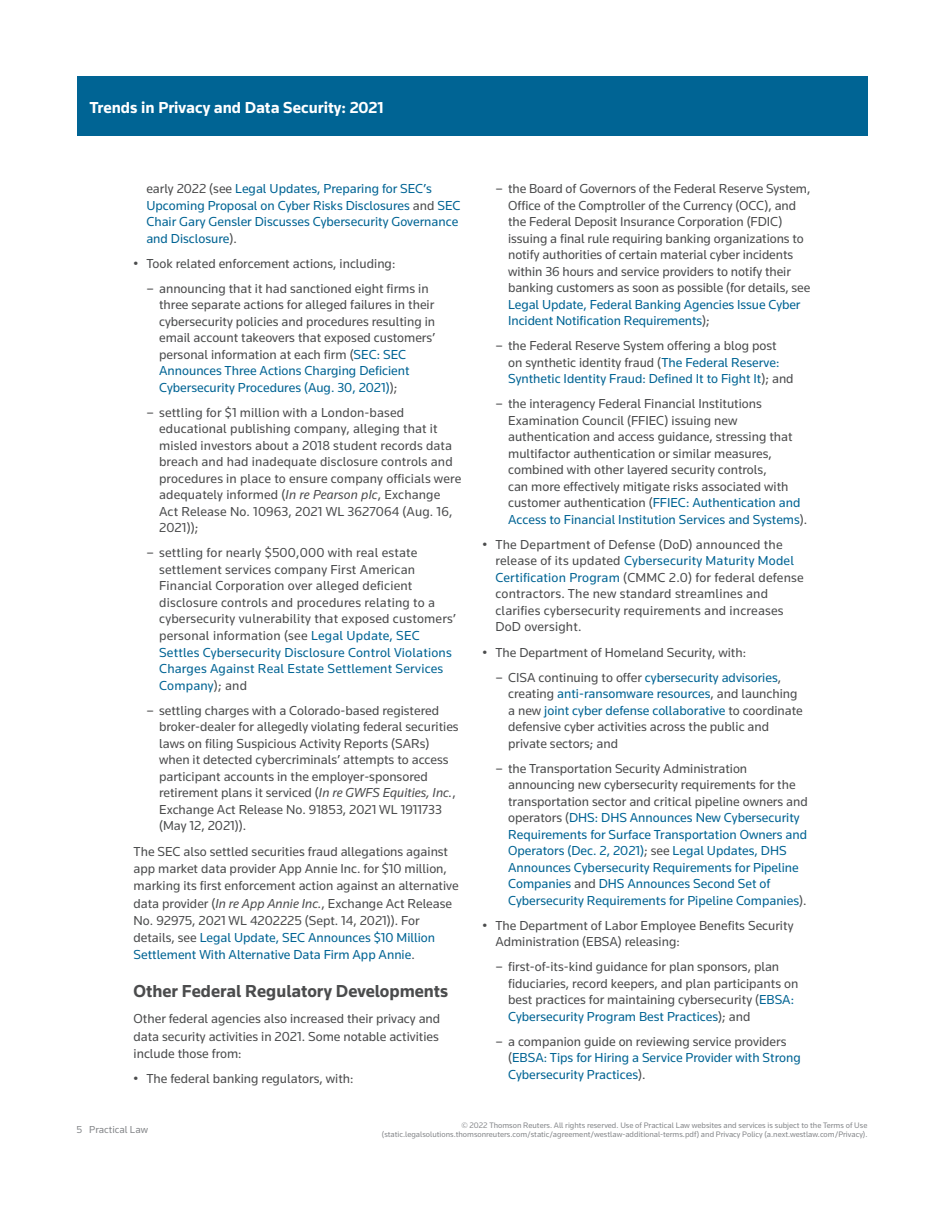
<style>
.page{position:relative;width:944px;height:1214px;background:#fff}
.page>*{position:absolute;margin:0;border:0;box-sizing:border-box;transform-origin:0 0}
.t1{font:700 18px "Knowledge";color:#4b4c4d}
.t2{font:700 16.5px "Knowledge";color:#fff}
.t3{font:13.5px/16.5px "Knowledge";color:#4b4c4d}
.t4{font:13.5px/16.5px "Knowledge";color:#006494}
.t5{font:10.5px "Knowledge";color:#86888b}
.t6{font:8.25px/9.8px "Knowledge";color:#86888b;text-align:right}
.s1{color:#4b4c4d}
.s2{color:#006494}
.s3{font-style:italic}
</style>
<div class="page">
<div style="left:77px;top:77px;width:790px;height:59px;background:#006494"></div>
<p class="t2" style="left:89px;top:97px;width:296px">Trends in Privacy and Data Security: 2021</p>
<p class="t4" style="left:146px;top:180px;width:315px"><span class="s1">early 2022 (see</span> Legal Updates, Preparing for SEC’s Upcoming Proposal on Cyber Risks Disclosures <span class="s1">and</span> SEC Chair Gary Gensler Discusses Cybersecurity Governance and Disclosure<span class="s1">).</span></p>
<p class="t3" style="left:134px;top:255px;width:263px">• Took related enforcement actions, including:</p>
<p class="t3" style="left:159px;top:280px;width:277px;text-indent:-13px">– announcing that it had sanctioned eight firms in three separate actions for alleged failures in their cybersecurity policies and procedures resulting in email account takeovers that exposed customers’ personal information at each firm (<span class="s2">SEC: SEC Announces Three Actions Charging Deficient Cybersecurity Procedures (Aug. 30, 2021)</span>);</p>
<p class="t3" style="left:159px;top:404px;width:304px;text-indent:-13px">– settling for $1 million with a London-based educational publishing company, alleging that it misled investors about a 2018 student records data breach and had inadequate disclosure controls and procedures in place to ensure company officials were adequately informed (<span class="s3">In re Pearson plc</span>, Exchange Act Release No. 10963, 2021 WL 3627064 (Aug. 16, 2021));</p>
<p class="t3" style="left:159px;top:544px;width:298px;text-indent:-13px">– settling for nearly $500,000 with real estate settlement services company First American Financial Corporation over alleged deficient disclosure controls and procedures relating to a cybersecurity vulnerability that exposed customers’ personal information (see <span class="s2">Legal Update, SEC Settles Cybersecurity Disclosure Control Violations Charges Against Real Estate Settlement Services Company</span>); and</p>
<p class="t3" style="left:159px;top:701px;width:301px;text-indent:-13px">– settling charges with a Colorado-based registered broker-dealer for allegedly violating federal securities laws on filing Suspicious Activity Reports (SARs) when it detected cybercriminals’ attempts to access participant accounts in the employer-sponsored retirement plans it serviced (<span class="s3">In re GWFS Equities, Inc.</span>, Exchange Act Release No. 91853, 2021 WL 1911733 (May 12, 2021)).</p>
<p class="t3" style="left:134px;top:842px;width:326px;line-height:17.2px">The SEC also settled securities fraud allegations against app market data provider App Annie Inc. for $10 million, marking its first enforcement action against an alternative data provider (<span class="s3">In re App Annie Inc.</span>, Exchange Act Release No. 92975, 2021 WL 4202225 (Sept. 14, 2021)). For details, see <span class="s2">Legal Update, SEC Announces $10 Million Settlement With Alternative Data Firm App Annie</span>.</p>
<h1 class="t1" style="left:134px;top:980px;width:316px">Other Federal Regulatory Developments</h1>
<p class="t3" style="left:134px;top:1009px;width:308px;line-height:17.2px;text-align:justify">Other federal agencies also increased their privacy and data security activities in 2021. Some notable activities include those from:</p>
<p class="t3" style="left:134px;top:1069px;width:221px">• The federal banking regulators, with:</p>
<p class="t3" style="left:508px;top:180px;width:304px;text-indent:-13px">– the Board of Governors of the Federal Reserve System, Office of the Comptroller of the Currency (OCC), and the Federal Deposit Insurance Corporation (FDIC) issuing a final rule requiring banking organizations to notify authorities of certain material cyber incidents within 36 hours and service providers to notify their banking customers as soon as possible (for details, see</p>
<p class="t4" style="left:508px;top:296px;width:294px">Legal Update, Federal Banking Agencies Issue Cyber<br>Incident Notification Requirements<span class="s1">);</span></p>
<p class="t3" style="left:508px;top:337px;width:287px;text-indent:-13px">– the Federal Reserve System offering a blog post on synthetic identity fraud (<span class="s2">The Federal Reserve:<br>Synthetic Identity Fraud: Defined It to Fight It</span>); and</p>
<p class="t3" style="left:508px;top:395px;width:301px;text-indent:-13px">– the interagency Federal Financial Institutions Examination Council (FFIEC) issuing new authentication and access guidance, stressing that multifactor authentication or similar measures, combined with other layered security controls,<br>can more effectively mitigate risks associated with customer authentication (<span class="s2">FFIEC: Authentication and Access to Financial Institution Services and Systems</span>).</p>
<p class="t3" style="left:495px;top:536px;width:310px;text-indent:-13px">• The Department of Defense (DoD) announced the release of its updated <span class="s2">Cybersecurity Maturity Model Certification Program</span> (CMMC 2.0) for federal defense contractors. The new standard streamlines and clarifies cybersecurity requirements and increases DoD oversight.</p>
<p class="t3" style="left:482px;top:643px;width:265px">• The Department of Homeland Security, with:</p>
<p class="t3" style="left:508px;top:668px;width:296px;text-indent:-13px">– CISA continuing to offer <span class="s2">cybersecurity advisories</span>, creating <span class="s2">anti-ransomware resources</span>, and launching a new <span class="s2">joint cyber defense collaborative</span> to coordinate defensive cyber activities across the public and private sectors; and</p>
<p class="t4" style="left:508px;top:759px;width:301px;text-indent:-13px"><span class="s1">– the Transportation Security Administration announcing new cybersecurity requirements for the transportation sector and critical pipeline owners and operators (</span>DHS: DHS Announces New Cybersecurity Requirements for Surface Transportation Owners and Operators (Dec. 2, 2021)<span class="s1">; see</span> Legal Updates, DHS Announces Cybersecurity Requirements for Pipeline Companies <span class="s1">and</span> DHS Announces Second Set of Cybersecurity Requirements for Pipeline Companies<span class="s1">).</span></p>
<p class="t3" style="left:495px;top:916px;width:299px;text-indent:-13px">• The Department of Labor Employee Benefits Security<br>Administration (EBSA) releasing:</p>
<p class="t3" style="left:508px;top:958px;width:292px;text-indent:-13px">– first-of-its-kind guidance for plan sponsors, plan fiduciaries, record keepers, and plan participants on best practices for maintaining cybersecurity (<span class="s2">EBSA:<br>Cybersecurity Program Best Practices</span>); and</p>
<p class="t4" style="left:508px;top:1032px;width:294px;text-indent:-13px"><span class="s1">– a companion guide on reviewing service providers (</span>EBSA: Tips for Hiring a Service Provider with Strong<br>Cybersecurity Practices<span class="s1">).</span></p>
<p class="t5" style="left:77px;top:1123px;width:73px">5 Practical Law</p>
<p class="t6" style="left:382px;top:1119px;width:487px">© 2022 Thomson Reuters. All rights reserved. Use of Practical Law websites and services is subject to the Terms of Use (static.legalsolutions.thomsonreuters.com/static/agreement/westlaw-additional-terms.pdf) and Privacy Policy (a.next.westlaw.com/Privacy).</p>
</div>
